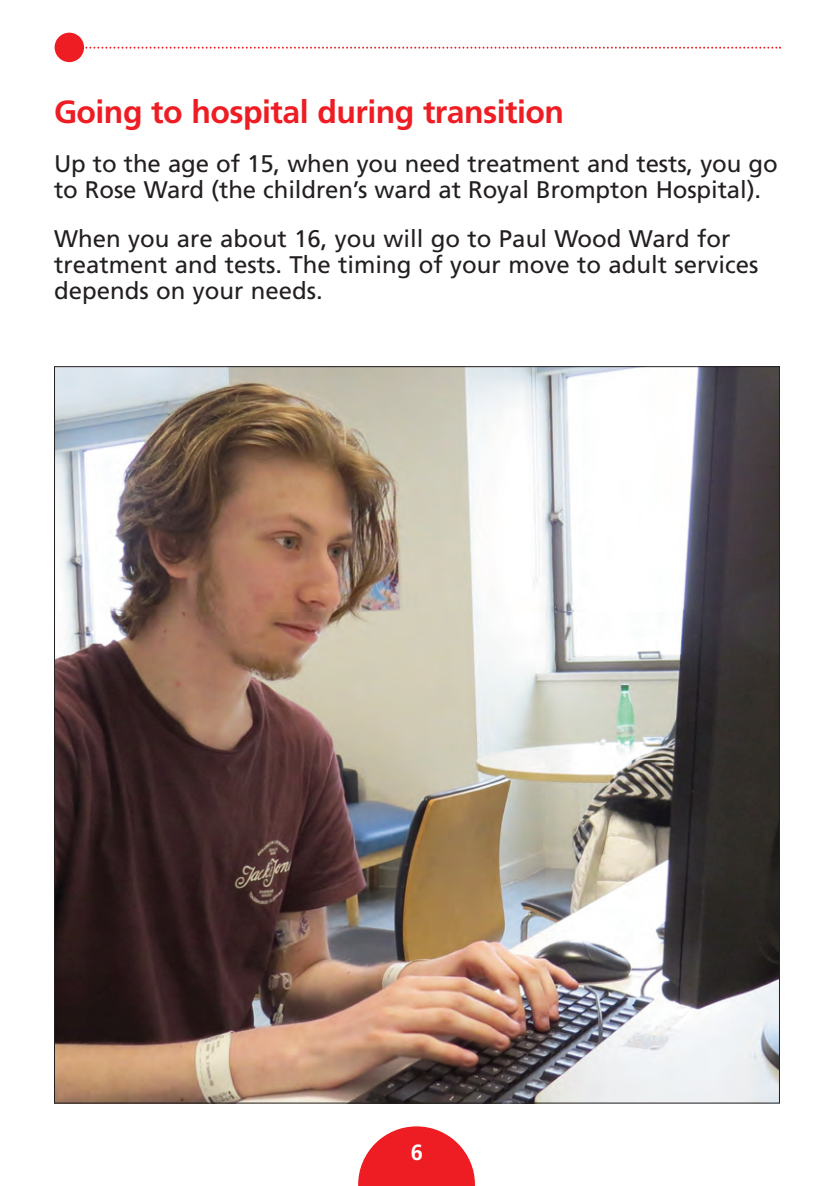
<style>
.page{position:relative;width:834px;height:1186px;background:#fff}
.page>*{position:absolute;margin:0;border:0;box-sizing:border-box;transform-origin:0 0}
.t1{font:700 32px "Frutiger";letter-spacing:-.015em;color:#ee1d23}
.t2{font:24px/26px "Frutiger";color:#231f20}
.t3{font:700 22px "Frutiger";color:#fff}
</style>
<div class="page">
<div style="left:55px;top:33px;width:29px;height:29px;background:#ee1d23;border-radius:50%"></div>
<svg style="left:85px;top:47px;width:696px;height:2px"></svg>
<svg style="left:358px;top:1126px;width:117px;height:59px"></svg>
<img style="left:56px;top:368px;width:722px;height:733px">
<h1 class="t1" style="left:54px;top:99px;width:511px">Going to hospital during transition</h1>
<p class="t2" style="left:54px;top:153px;width:725px">Up to the age of 15, when you need treatment and tests, you go to Rose Ward (the children’s ward at Royal Brompton Hospital).</p>
<p class="t2" style="left:54px;top:227px;width:706px">When you are about 16, you will go to Paul Wood Ward for treatment and tests. The timing of your move to adult services depends on your needs.</p>
<p class="t3" style="left:411px;top:1143px;width:14px">6</p>
</div>
